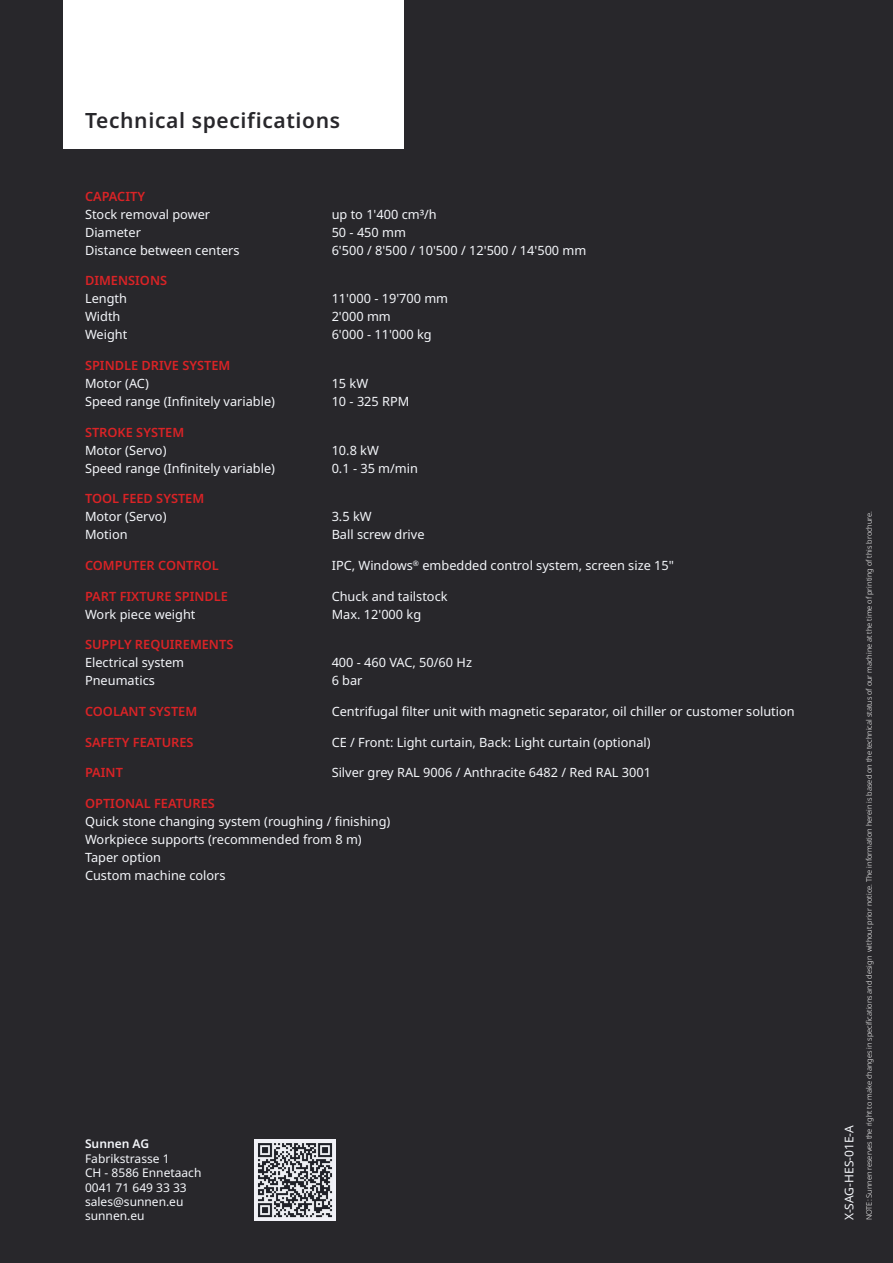
<style>
.page{position:relative;width:893px;height:1263px;background:#28272b}
.page>*{position:absolute;margin:0;border:0;box-sizing:border-box;transform-origin:0 0}
.t1{font:600 21px "Noto Sans";letter-spacing:.03em;color:#28272b}
.t2{font:12.75px/18px "Noto Sans";color:#f5f7fb}
.t3{font:600 12.75px "Noto Sans";color:#da2326}
.t4{font:12px/14.4px "Noto Sans";color:#f5f7fb}
.t5{font:600 12px "Noto Sans";color:#f5f7fb}
.t6{font:300 7.5px "Noto Sans";letter-spacing:-.005em;color:#fff}
</style>
<div class="page">
<div style="left:64px;top:0;width:340px;height:149px;background:#fff"></div>
<img style="left:255px;top:1140px;width:80px;height:80px">
<h1 class="t1" style="left:85px;top:105px;width:257px">Technical specifications</h1>
<p class="t3" style="left:85px;top:187px;width:61px">CAPACITY</p>
<p class="t2" style="left:85px;top:205px;width:156px">Stock removal power<br>Diameter<br>Distance between centers</p>
<p class="t2" style="left:332px;top:205px;width:256px">up to 1'400 cm3/h<br>50 - 450 mm<br>6'500 / 8'500 / 10'500 / 12'500 / 14'500 mm</p>
<p class="t3" style="left:85px;top:272px;width:84px">DIMENSIONS</p>
<p class="t2" style="left:85px;top:290px;width:44px">Length<br>Width<br>Weight</p>
<p class="t2" style="left:332px;top:290px;width:118px">11'000 - 19'700 mm<br>2'000 mm<br>6'000 - 11'000 kg</p>
<p class="t3" style="left:85px;top:356px;width:147px">SPINDLE DRIVE SYSTEM</p>
<p class="t2" style="left:85px;top:375px;width:192px">Motor (AC)<br>Speed range (Infinitely variable)</p>
<p class="t2" style="left:332px;top:375px;width:79px">15 kW<br>10 - 325 RPM</p>
<p class="t3" style="left:85px;top:423px;width:101px">STROKE SYSTEM</p>
<p class="t2" style="left:85px;top:441px;width:192px">Motor (Servo)<br>Speed range (Infinitely variable)</p>
<p class="t2" style="left:332px;top:441px;width:88px">10.8 kW<br>0.1 - 35 m/min</p>
<p class="t3" style="left:85px;top:490px;width:121px">TOOL FEED SYSTEM</p>
<p class="t2" style="left:85px;top:508px;width:83px">Motor (Servo)<br>Motion</p>
<p class="t2" style="left:332px;top:508px;width:94px">3.5 kW<br>Ball screw drive</p>
<p class="t3" style="left:85px;top:556px;width:135px">COMPUTER CONTROL</p>
<p class="t2" style="left:332px;top:557px;width:344px">IPC, Windows<sup>®</sup> embedded control system, screen size 15"</p>
<p class="t3" style="left:85px;top:587px;width:145px">PART FIXTURE SPINDLE</p>
<p class="t2" style="left:85px;top:605px;width:112px">Work piece weight</p>
<p class="t2" style="left:332px;top:587px;width:117px">Chuck and tailstock<br>Max. 12'000 kg</p>
<p class="t3" style="left:85px;top:636px;width:150px">SUPPLY REQUIREMENTS</p>
<p class="t2" style="left:85px;top:654px;width:101px">Electrical system<br>Pneumatics</p>
<p class="t2" style="left:332px;top:654px;width:142px">400 - 460 VAC, 50/60 Hz<br>6 bar</p>
<p class="t3" style="left:85px;top:702px;width:114px">COOLANT SYSTEM</p>
<p class="t2" style="left:332px;top:703px;width:465px">Centrifugal filter unit with magnetic separator, oil chiller or customer solution</p>
<p class="t3" style="left:85px;top:733px;width:110px">SAFETY FEATURES</p>
<p class="t2" style="left:332px;top:733px;width:320px">CE / Front: Light curtain, Back: Light curtain (optional)</p>
<p class="t3" style="left:85px;top:763px;width:39px">PAINT</p>
<p class="t2" style="left:332px;top:764px;width:321px">Silver grey RAL 9006 / Anthracite 6482 / Red RAL 3001</p>
<p class="t3" style="left:85px;top:794px;width:131px">OPTIONAL FEATURES</p>
<p class="t2" style="left:85px;top:812px;width:307px">Quick stone changing system (roughing / finishing)<br>Workpiece supports (recommended from 8 m)<br>Taper option<br>Custom machine colors</p>
<p class="t5" style="left:85px;top:1136px;width:66px">Sunnen AG</p>
<p class="t4" style="left:85px;top:1151px;width:118px">Fabrikstrasse 1<br>CH - 8586 Ennetaach<br>0041 71 649 33 33 sales@sunnen.eu sunnen.eu</p>
<p class="t4" style="left:842px;top:1220px;width:97px;rotate:-90deg">X-SAG-HES-01E-A</p>
<p class="t6" style="left:864px;top:1220px;width:711px;rotate:-90deg">NOTE: Sunnen reserves the right to make changes in specifications and design without prior notice. The information herein is based on the technical status of our machine at the time of printing of this brochure.</p>
</div>
